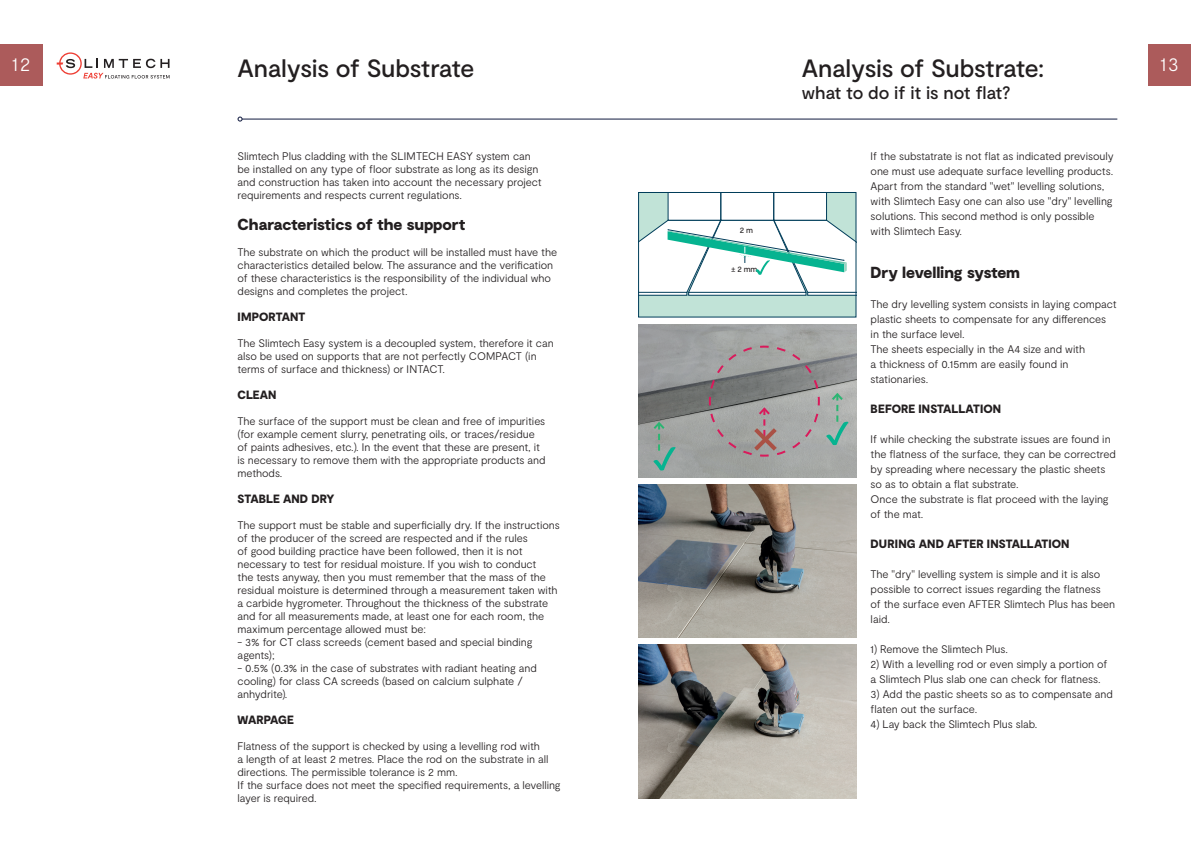
<style>
.page{position:relative;width:1191px;height:842px;background:#fff}
.page>*{position:absolute;margin:0;border:0;box-sizing:border-box;transform-origin:0 0}
.t1{font:500 25px "Moderat";letter-spacing:-.01em;color:#231f20}
.t2{font:500 18px "Moderat";letter-spacing:-.01em;color:#231f20}
.t3{font:300 18px "Moderat";color:#fff}
.t4{font:900 16px "Moderat";letter-spacing:-.01em;color:#231f20}
.t5{font:900 12px "Moderat";letter-spacing:.01em;color:#231f20}
.t6{font:900 12px "Moderat";letter-spacing:-.01em;color:#231f20}
.t7{font:300 11px/13px "Moderat";letter-spacing:-.01em;color:#231f20}
.t8{font:8.3px "Moderat";color:#231f20}
</style>
<div class="page">
<div style="left:0;top:45px;width:43px;height:41px;background:#ac5b5b"></div>
<div style="left:1148px;top:45px;width:43px;height:41px;background:#ac5b5b"></div>
<svg style="left:57px;top:52px;width:112px;height:27px"></svg>
<hr style="left:242px;top:119px;width:875px;height:1px;background:#111b40">
<svg style="left:237px;top:117px;width:5px;height:5px"></svg>
<img style="left:638px;top:645px;width:218px;height:153px">
<img style="left:638px;top:485px;width:218px;height:153px">
<img style="left:638px;top:325px;width:218px;height:153px">
<svg style="left:651px;top:420px;width:24px;height:50px"></svg>
<svg style="left:708px;top:345px;width:140px;height:113px;background:#9a9897"></svg>
<div style="left:638px;top:192px;width:218px;height:125px;background:#c1e3d7"></div>
<svg style="left:638px;top:192px;width:218px;height:103px;background:#d6e9e8"></svg>
<h2 class="t3" style="left:12px;top:54px;width:20px">12</h2>
<h1 class="t1" style="left:237px;top:52px;width:238px">Analysis of Substrate</h1>
<h1 class="t1" style="left:802px;top:52px;width:244px">Analysis of Substrate:</h1>
<h2 class="t3" style="left:1160px;top:54px;width:20px">13</h2>
<h2 class="t2" style="left:802px;top:81px;width:210px">what to do if it is not flat?</h2>
<p class="t7" style="left:237px;top:149px;width:306px">Slimtech Plus cladding with the SLIMTECH EASY system can be installed on any type of floor substrate as long as its design and construction has taken into account the necessary project requirements and respects current regulations.</p>
<h3 class="t4" style="left:237px;top:215px;width:229px">Characteristics of the support</h3>
<p class="t7" style="left:237px;top:246px;width:321px">The substrate on which the product will be installed must have the characteristics detailed below. The assurance and the verification of these characteristics is the responsibility of the individual who designs and completes the project.</p>
<p class="t5" style="left:237px;top:309px;width:69px">IMPORTANT</p>
<p class="t7" style="left:237px;top:337px;width:318px">The Slimtech Easy system is a decoupled system, therefore it can also be used on supports that are not perfectly COMPACT (in terms of surface and thickness) or INTACT.</p>
<p class="t5" style="left:237px;top:387px;width:40px">CLEAN</p>
<p class="t7" style="left:237px;top:415px;width:309px">The surface of the support must be clean and free of impurities (for example cement slurry, penetrating oils, or traces/residue of paints adhesives, etc.). In the event that these are present, it is necessary to remove them with the appropriate products and methods.</p>
<p class="t5" style="left:237px;top:491px;width:98px">STABLE AND DRY</p>
<p class="t7" style="left:237px;top:519px;width:324px">The support must be stable and superficially dry. If the instructions of the producer of the screed are respected and if the rules<br>of good building practice have been followed, then it is not necessary to test for residual moisture. If you wish to conduct<br>the tests anyway, then you must remember that the mass of the residual moisture is determined through a measurement taken with a carbide hygrometer. Throughout the thickness of the substrate and for all measurements made, at least one for each room, the maximum percentage allowed must be:</p>
<p class="t7" style="left:237px;top:636px;width:296px">- 3% for CT class screeds (cement based and special binding agents);</p>
<p class="t7" style="left:237px;top:662px;width:301px">- 0.5% (0.3% in the case of substrates with radiant heating and cooling) for class CA screeds (based on calcium sulphate / anhydrite).</p>
<p class="t6" style="left:237px;top:712px;width:58px">WARPAGE</p>
<p class="t7" style="left:237px;top:740px;width:325px">Flatness of the support is checked by using a levelling rod with<br>a length of at least 2 metres. Place the rod on the substrate in all directions. The permissible tolerance is 2 mm.<br>If the surface does not meet the specified requirements, a levelling layer is required.</p>
<p class="t8" style="left:740px;top:225px;width:15px">2 m</p>
<p class="t8" style="left:731px;top:264px;width:28px">± 2 mm</p>
<p class="t7" style="left:870px;top:148px;width:245px;line-height:15px">If the substatrate is not flat as indicated previsouly one must use adequate surface levelling products.<br>Apart from the standard "wet" levelling solutions, with Slimtech Easy one can also use "dry" levelling solutions. This second method is only possible with Slimtech Easy.</p>
<h3 class="t4" style="left:870px;top:263px;width:151px">Dry levelling system</h3>
<p class="t7" style="left:870px;top:297px;width:247px;line-height:15px">The dry levelling system consists in laying compact plastic sheets to compensate for any differences in the surface level.<br>The sheets especially in the A4 size and with<br>a thickness of 0.15mm are easily found in stationaries.</p>
<p class="t5" style="left:870px;top:402px;width:132px">BEFORE INSTALLATION</p>
<p class="t7" style="left:870px;top:432px;width:247px;line-height:15px">If while checking the substrate issues are found in the flatness of the surface, they can be correctred by spreading where necessary the plastic sheets so as to obtain a flat substrate.<br>Once the substrate is flat proceed with the laying of the mat.</p>
<p class="t5" style="left:870px;top:537px;width:200px">DURING AND AFTER INSTALLATION</p>
<p class="t7" style="left:870px;top:567px;width:246px;line-height:15px">The "dry" levelling system is simple and it is also possible to correct issues regarding the flatness<br>of the surface even AFTER Slimtech Plus has been laid.</p>
<p class="t7" style="left:870px;top:643px;width:139px">1) Remove the Slimtech Plus.</p>
<p class="t7" style="left:870px;top:657px;width:238px;line-height:15px">2) With a levelling rod or even simply a portion of a Slimtech Plus slab one can check for flatness.</p>
<p class="t7" style="left:870px;top:687px;width:244px;line-height:15px">3) Add the pastic sheets so as to compensate and flaten out the surface.</p>
<p class="t7" style="left:870px;top:718px;width:168px">4) Lay back the Slimtech Plus slab.</p>
</div>
